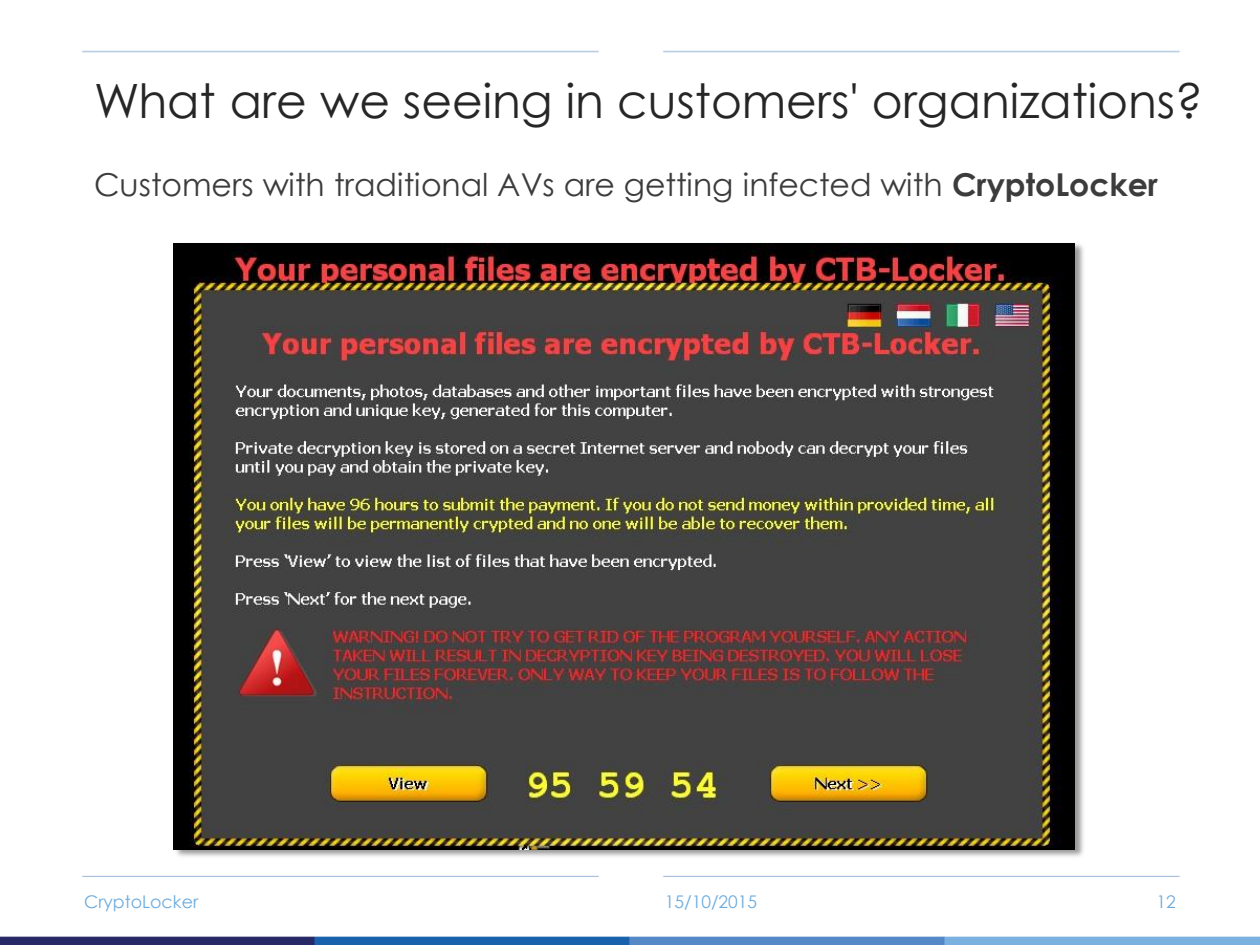
<style>
.page{position:relative;width:1260px;height:945px;background:#fff}
.page>*{position:absolute;margin:0;border:0;box-sizing:border-box;transform-origin:0 0}
.t1{font:47.25px "Century Gothic";color:#262626}
.t2{font:31.5px "Century Gothic";letter-spacing:-.005em;color:#3c3c3c}
.t3{font:17.5px "Century Gothic";color:#6dabdd}
.s1{font-weight:700}
</style>
<div class="page">
<img style="left:0;top:50px;width:1260px;height:895px">
<img style="left:170px;top:240px;width:916px;height:621px">
<img style="left:174px;top:243px;width:901px;height:606px">
<h1 class="t1" style="left:94px;top:71px;width:1110px">What are we seeing in customers' organizations?</h1>
<p class="t2" style="left:94px;top:164px;width:1065px">Customers with traditional AVs are getting infected with <span class="s1">CryptoLocker</span></p>
<p class="t3" style="left:84px;top:890px;width:115px">CryptoLocker</p>
<p class="t3" style="left:665px;top:890px;width:94px">15/10/2015</p>
<p class="t3" style="left:1157px;top:890px;width:21px">12</p>
</div>
